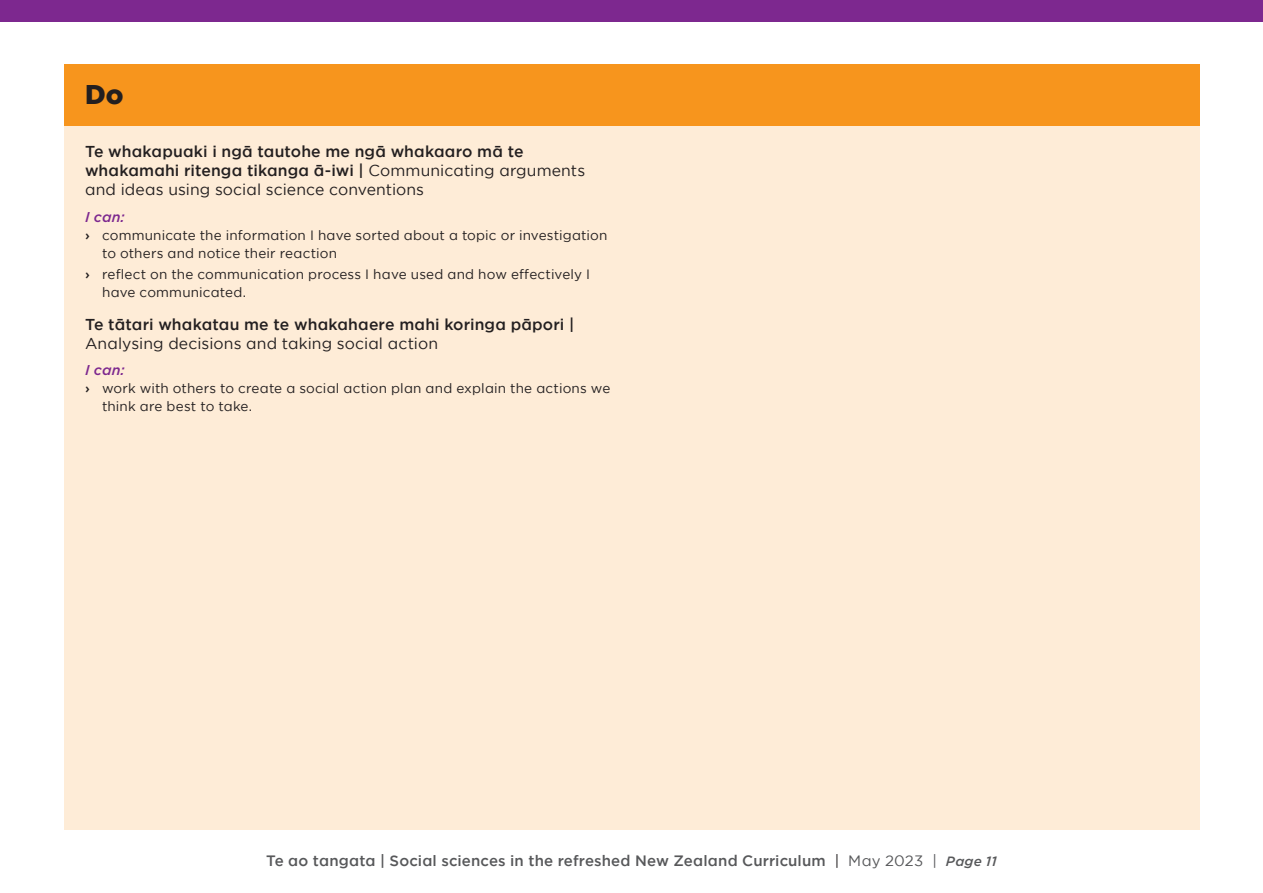
<style>
.page{position:relative;width:1263px;height:893px;background:#fff}
.page>*{position:absolute;margin:0;border:0;box-sizing:border-box;transform-origin:0 0}
.understand_know_do_headings{font:900 27px "Gotham";color:#231f20}
.t1{font:500 15.75px/18.9px "Gotham";letter-spacing:.005em;color:#231f20}
.t2{font:500 15px "Gotham";letter-spacing:.01em;color:#57585a}
.I_know__social_sciences_colour{font:italic 500 14.25px "Gotham";letter-spacing:.015em;color:#7d288f}
.t3{font:13.5px/18px "Gotham";letter-spacing:.01em;color:#231f20}
.s1{font-weight:400}
.s2{font-weight:500}
.s3{font-weight:400;color:#231f20}
.s4{font-style:italic;font-size:13.5px}
</style>
<div class="page">
<div style="left:0;top:0;width:1263px;height:21px;background:#7d288f"></div>
<div style="left:64px;top:125px;width:1135px;height:704px;background:#feecd7"></div>
<div style="left:64px;top:64px;width:1135px;height:61px;background:#f7951d"></div>
<p class="understand_know_do_headings" style="left:85px;top:76px;width:40px">Do</p>
<h2 class="t1" style="left:85px;top:142px;width:502px">Te whakapuaki i ngā tautohe me ngā whakaaro mā te whakamahi ritenga tikanga ā-iwi | <span class="s1">Communicating arguments and ideas using social science conventions</span></h2>
<p class="I_know__social_sciences_colour" style="left:85px;top:207px;width:41px">I can:</p>
<p class="t3" style="left:102px;top:226px;width:507px;text-indent:-17px"><span class="s2">›</span> communicate the information I have sorted about a topic or investigation to others and notice their reaction</p>
<p class="t3" style="left:102px;top:265px;width:490px;text-indent:-17px"><span class="s2">›</span> reflect on the communication process I have used and how effectively I have communicated.</p>
<h2 class="t1" style="left:85px;top:314px;width:491px">Te tātari whakatau me te whakahaere mahi koringa pāpori |<br><span class="s1">Analysing decisions and taking social action</span></h2>
<p class="I_know__social_sciences_colour" style="left:85px;top:361px;width:41px">I can:</p>
<p class="t3" style="left:102px;top:379px;width:510px;text-indent:-17px"><span class="s2">›</span> work with others to create a social action plan and explain the actions we think are best to take.</p>
<p class="t2" style="left:266px;top:851px;width:732px">Te ao tangata | Social sciences in the refreshed New Zealand Curriculum <span class="s3">|</span> <span class="s1">May 2023 |</span> <span class="s4">Page 11</span></p>
</div>
